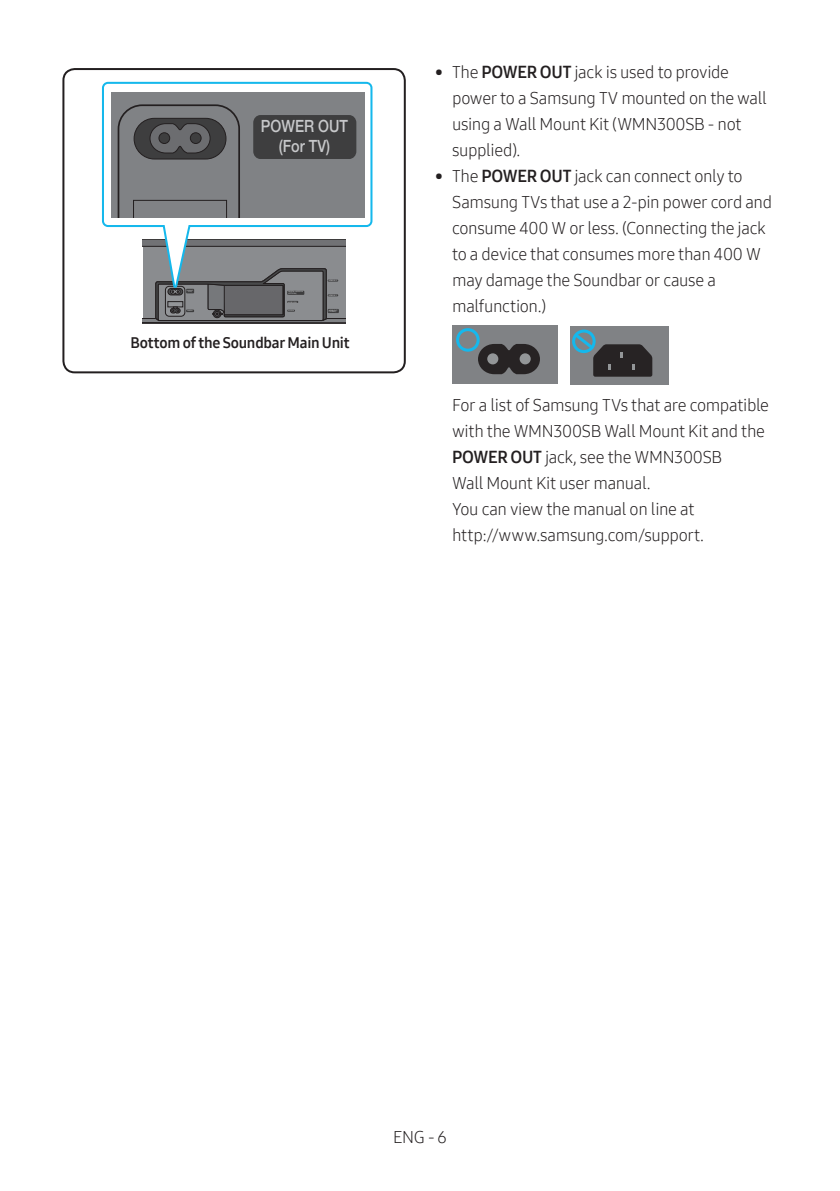
<style>
.page{position:relative;width:840px;height:1191px;background:#fff}
.page>*{position:absolute;margin:0;border:0;box-sizing:border-box;transform-origin:0 0}
.t1{font:17px/26px "Samsung One 300";letter-spacing:-.02em;color:#231f20}
.t2{font:500 16.8px/20.2px "Helvetica Neue cp";color:#c7c8ca;text-align:center;scale:.85 1}
.t3{font:15px "Samsung One 700";letter-spacing:-.015em;color:#231f20}
.s1{font-family:"Samsung One 700"}
</style>
<div class="page">
<div style="left:62px;top:68px;width:343px;height:305px;border:2px solid #231f20;border-radius:11px"></div>
<svg style="left:143px;top:288px;width:202px;height:36px;background:#6b6c6e"></svg>
<svg style="left:102px;top:82px;width:270px;height:206px"></svg>
<div style="left:111px;top:93px;width:254px;height:125px;background:#808285"></div>
<svg style="left:118px;top:104px;width:122px;height:114px"></svg>
<div style="left:159px;top:133px;width:11px;height:10px;background:#3e3e3f;border-radius:50%"></div>
<div style="left:158px;top:132px;width:12px;height:12px;border:1px solid #231f20;border-radius:50%"></div>
<div style="left:190px;top:133px;width:11px;height:10px;background:#3e3e3f;border-radius:50%"></div>
<div style="left:190px;top:132px;width:11px;height:12px;border:1px solid #231f20;border-radius:50%"></div>
<div style="left:253px;top:115px;width:103px;height:44px;background:#3e3e3f;border-radius:7px"></div>
<div style="left:569px;top:326px;width:99px;height:59px;background:#808285"></div>
<div style="left:571px;top:329px;width:24px;height:24px;border:3px solid #15b8ec;border-radius:50%"></div>
<svg style="left:572px;top:331px;width:80px;height:46px"></svg>
<div style="left:452px;top:325px;width:105px;height:59px;background:#808285"></div>
<svg style="left:477px;top:344px;width:62px;height:30px"></svg>
<div style="left:487px;top:353px;width:11px;height:11px;background:#939698;border-radius:50%"></div>
<div style="left:519px;top:353px;width:11px;height:11px;background:#939698;border-radius:50%"></div>
<div style="left:456px;top:328px;width:23px;height:24px;border:3px solid #15b8ec;border-radius:50%"></div>
<p class="t2" style="left:261px;top:116px;width:104px">POWER OUT (For TV)</p>
<p class="t3" style="left:130px;top:333px;width:221px">Bottom of the Soundbar Main Unit</p>
<p class="t1" style="left:452px;top:59px;width:316px;text-indent:-17px">• The <span class="s1">POWER OUT</span> jack is used to provide power to a Samsung TV mounted on the wall using a Wall Mount Kit (WMN300SB - not supplied).</p>
<p class="t1" style="left:452px;top:163px;width:321px;text-indent:-17px">• The <span class="s1">POWER OUT</span> jack can connect only to Samsung TVs that use a 2-pin power cord and consume 400 W or less. (Connecting the jack to a device that consumes more than 400 W may damage the Soundbar or cause a malfunction.)</p>
<p class="t1" style="left:452px;top:392px;width:318px">For a list of Samsung TVs that are compatible with the WMN300SB Wall Mount Kit and the <span class="s1">POWER OUT</span> jack, see the WMN300SB<br>Wall Mount Kit user manual.<br>You can view the manual on line at http://www.samsung.com/support.</p>
<p class="t1" style="left:393px;top:1123px;width:55px">ENG - 6</p>
</div>
